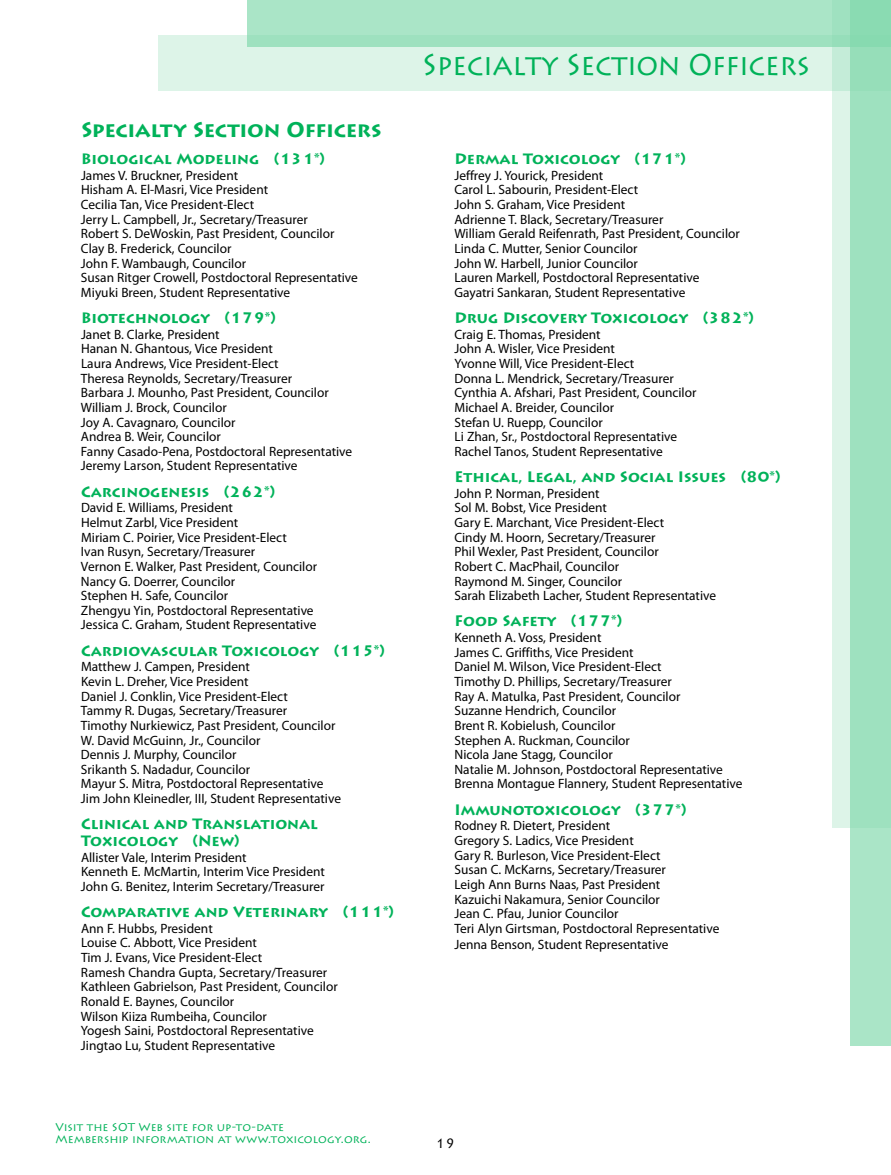
<style>
.page{position:relative;width:891px;height:1175px;background:#fff}
.page>*{position:absolute;margin:0;border:0;box-sizing:border-box;transform-origin:0 0}
.t1{font:30px "Lithos Pro";letter-spacing:-.01em;color:#00b259;scale:.94 1}
.t2{font:700 21px "Lithos Pro";letter-spacing:-.015em;color:#00b259}
.t3{font:700 15px/16.5px "Lithos Pro";color:#00b259}
.t4{font:13.5px/14.5px "Myriad Pro";color:#000}
.t5{font:13.5px "Lithos Pro";color:#000}
.t6{font:11.25px/12px "Lithos Pro";letter-spacing:.005em;color:#00b259}
</style>
<div class="page">
<div style="left:850px;top:0;width:41px;height:1045px;background:#aae5c7"></div>
<svg style="left:832px;top:91px;width:59px;height:736px;fill:#9ee1bf"></svg>
<svg style="left:247px;top:0;width:644px;height:35px;background:#a7e4c5"></svg>
<svg style="left:158px;top:35px;width:733px;height:56px;background:#cdefdd"></svg>
<h2 class="t2" style="left:81px;top:117px;width:302px">Specialty Section Officers</h2>
<p class="t3" style="left:81px;top:151px;width:245px">Biological Modeling (131*)</p>
<p class="t4" style="left:81px;top:168px;width:278px">James V. Bruckner, President<br>Hisham A. El-Masri, Vice President<br>Cecilia Tan, Vice President-Elect<br>Jerry L. Campbell, Jr., Secretary/Treasurer<br>Robert S. DeWoskin, Past President, Councilor Clay B. Frederick, Councilor<br>John F. Wambaugh, Councilor<br>Susan Ritger Crowell, Postdoctoral Representative Miyuki Breen, Student Representative</p>
<p class="t3" style="left:81px;top:310px;width:196px">Biotechnology (179*)</p>
<p class="t4" style="left:81px;top:327px;width:273px">Janet B. Clarke, President<br>Hanan N. Ghantous, Vice President<br>Laura Andrews, Vice President-Elect<br>Theresa Reynolds, Secretary/Treasurer<br>Barbara J. Mounho, Past President, Councilor William J. Brock, Councilor<br>Joy A. Cavagnaro, Councilor<br>Andrea B. Weir, Councilor<br>Fanny Casado-Pena, Postdoctoral Representative Jeremy Larson, Student Representative</p>
<p class="t3" style="left:81px;top:483px;width:195px">Carcinogenesis (262*)</p>
<p class="t4" style="left:81px;top:500px;width:238px">David E. Williams, President<br>Helmut Zarbl, Vice President<br>Miriam C. Poirier, Vice President-Elect<br>Ivan Rusyn, Secretary/Treasurer<br>Vernon E. Walker, Past President, Councilor Nancy G. Doerrer, Councilor<br>Stephen H. Safe, Councilor<br>Zhengyu Yin, Postdoctoral Representative Jessica C. Graham, Student Representative</p>
<p class="t3" style="left:81px;top:642px;width:305px">Cardiovascular Toxicology (115*)</p>
<p class="t4" style="left:81px;top:659px;width:262px">Matthew J. Campen, President<br>Kevin L. Dreher, Vice President<br>Daniel J. Conklin, Vice President-Elect<br>Tammy R. Dugas, Secretary/Treasurer<br>Timothy Nurkiewicz, Past President, Councilor W. David McGuinn, Jr., Councilor<br>Dennis J. Murphy, Councilor<br>Srikanth S. Nadadur, Councilor<br>Mayur S. Mitra, Postdoctoral Representative Jim John Kleinedler, III, Student Representative</p>
<p class="t3" style="left:81px;top:816px;width:239px">Clinical and Translational<br>Toxicology (New)</p>
<p class="t4" style="left:81px;top:849px;width:245px">Allister Vale, Interim President<br>Kenneth E. McMartin, Interim Vice President<br>John G. Benitez, Interim Secretary/Treasurer</p>
<p class="t3" style="left:81px;top:903px;width:314px">Comparative and Veterinary (111*)</p>
<p class="t4" style="left:81px;top:920px;width:258px">Ann F. Hubbs, President<br>Louise C. Abbott, Vice President<br>Tim J. Evans, Vice President-Elect<br>Ramesh Chandra Gupta, Secretary/Treasurer Kathleen Gabrielson, Past President, Councilor Ronald E. Baynes, Councilor<br>Wilson Kiiza Rumbeiha, Councilor<br>Yogesh Saini, Postdoctoral Representative Jingtao Lu, Student Representative</p>
<p class="t6" style="left:56px;top:1120px;width:317px">Visit the SOT Web site for up-to-date<br>Membership information at www.toxicology.org.</p>
<h1 class="t1" style="left:422px;top:47px;width:414px">Specialty Section Officers</h1>
<p class="t3" style="left:454px;top:151px;width:233px">Dermal Toxicology (171*)</p>
<p class="t4" style="left:454px;top:168px;width:287px">Jeffrey J. Yourick, President<br>Carol L. Sabourin, President-Elect<br>John S. Graham, Vice President<br>Adrienne T. Black, Secretary/Treasurer<br>William Gerald Reifenrath, Past President, Councilor Linda C. Mutter, Senior Councilor<br>John W. Harbell, Junior Councilor<br>Lauren Markell, Postdoctoral Representative Gayatri Sankaran, Student Representative</p>
<p class="t3" style="left:454px;top:310px;width:301px">Drug Discovery Toxicology (382*)</p>
<p class="t4" style="left:454px;top:327px;width:244px">Craig E. Thomas, President<br>John A. Wisler, Vice President<br>Yvonne Will, Vice President-Elect<br>Donna L. Mendrick, Secretary/Treasurer Cynthia A. Afshari, Past President, Councilor Michael A. Breider, Councilor<br>Stefan U. Ruepp, Councilor<br>Li Zhan, Sr., Postdoctoral Representative Rachel Tanos, Student Representative</p>
<p class="t3" style="left:454px;top:469px;width:327px">Ethical, Legal, and Social Issues (80*)</p>
<p class="t4" style="left:454px;top:486px;width:263px">John P. Norman, President<br>Sol M. Bobst, Vice President<br>Gary E. Marchant, Vice President-Elect<br>Cindy M. Hoorn, Secretary/Treasurer<br>Phil Wexler, Past President, Councilor<br>Robert C. MacPhail, Councilor<br>Raymond M. Singer, Councilor<br>Sarah Elizabeth Lacher, Student Representative</p>
<p class="t3" style="left:454px;top:613px;width:169px">Food Safety (177*)</p>
<p class="t4" style="left:454px;top:630px;width:290px">Kenneth A. Voss, President<br>James C. Griffiths, Vice President<br>Daniel M. Wilson, Vice President-Elect<br>Timothy D. Phillips, Secretary/Treasurer<br>Ray A. Matulka, Past President, Councilor<br>Suzanne Hendrich, Councilor<br>Brent R. Kobielush, Councilor<br>Stephen A. Ruckman, Councilor<br>Nicola Jane Stagg, Councilor<br>Natalie M. Johnson, Postdoctoral Representative Brenna Montague Flannery, Student Representative</p>
<p class="t3" style="left:454px;top:801px;width:233px">Immunotoxicology (377*)</p>
<p class="t4" style="left:454px;top:818px;width:266px">Rodney R. Dietert, President<br>Gregory S. Ladics, Vice President<br>Gary R. Burleson, Vice President-Elect<br>Susan C. McKarns, Secretary/Treasurer<br>Leigh Ann Burns Naas, Past President<br>Kazuichi Nakamura, Senior Councilor<br>Jean C. Pfau, Junior Councilor<br>Teri Alyn Girtsman, Postdoctoral Representative</p>
<p class="t4" style="left:454px;top:937px;width:216px">Jenna Benson, Student Representative</p>
<p class="t5" style="left:436px;top:1135px;width:21px">19</p>
</div>
